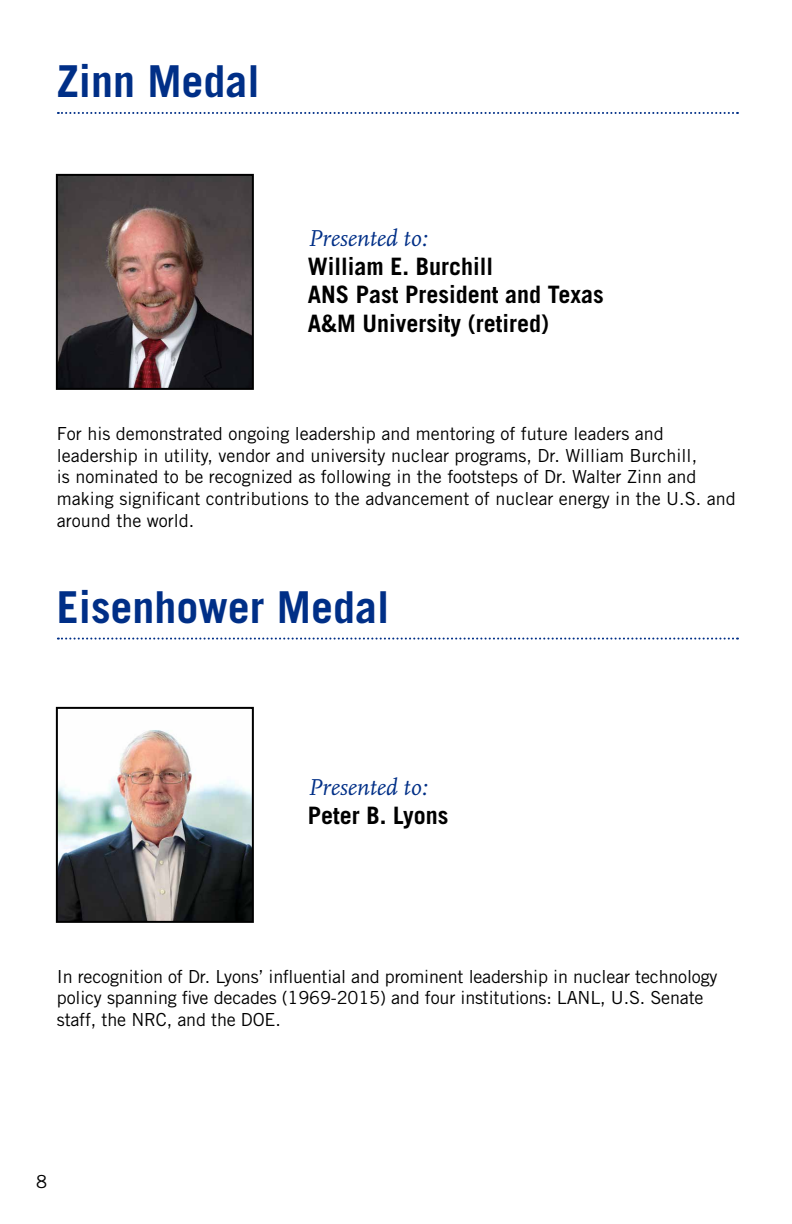
<style>
.page{position:relative;width:792px;height:1224px;background:#fff}
.page>*{position:absolute;margin:0;border:0;box-sizing:border-box;transform-origin:0 0}
.t1{font:700 44px "Trade Gothic";color:#002f87}
.t2{font:700 24px/28.8px "Trade Gothic";color:#000}
.t3{font:italic 24px "Scala OT";color:#002f87}
.t4{font:18px/21.6px "Trade Gothic";color:#000}
</style>
<div class="page">
<svg style="left:58px;top:112px;width:680px;height:2px"></svg>
<svg style="left:58px;top:638px;width:680px;height:2px"></svg>
<img style="left:59px;top:177px;width:192px;height:210px">
<div style="left:56px;top:174px;width:198px;height:216px;border:2px solid #000"></div>
<img style="left:59px;top:730px;width:192px;height:190px">
<div style="left:56px;top:707px;width:198px;height:216px;border:2px solid #000"></div>
<h1 class="t1" style="left:57px;top:54px;width:204px">Zinn Medal</h1>
<h2 class="t3" style="left:308px;top:225px;width:121px">Presented to:</h2>
<h2 class="t2" style="left:308px;top:251px;width:298px">William E. Burchill<br>ANS Past President and Texas<br>A&amp;M University (retired)</h2>
<p class="t4" style="left:57px;top:423px;width:680px">For his demonstrated ongoing leadership and mentoring of future leaders and leadership in utility, vendor and university nuclear programs, Dr. William Burchill,<br>is nominated to be recognized as following in the footsteps of Dr. Walter Zinn and making significant contributions to the advancement of nuclear energy in the U.S. and around the world.</p>
<h1 class="t1" style="left:57px;top:580px;width:334px">Eisenhower Medal</h1>
<h2 class="t3" style="left:308px;top:774px;width:121px">Presented to:</h2>
<h2 class="t2" style="left:308px;top:801px;width:142px">Peter B. Lyons</h2>
<p class="t4" style="left:57px;top:965px;width:662px">In recognition of Dr. Lyons’ influential and prominent leadership in nuclear technology policy spanning five decades (1969-2015) and four institutions: LANL, U.S. Senate staff, the NRC, and the DOE.</p>
<p class="t4" style="left:36px;top:1170px;width:12px">8</p>
</div>
